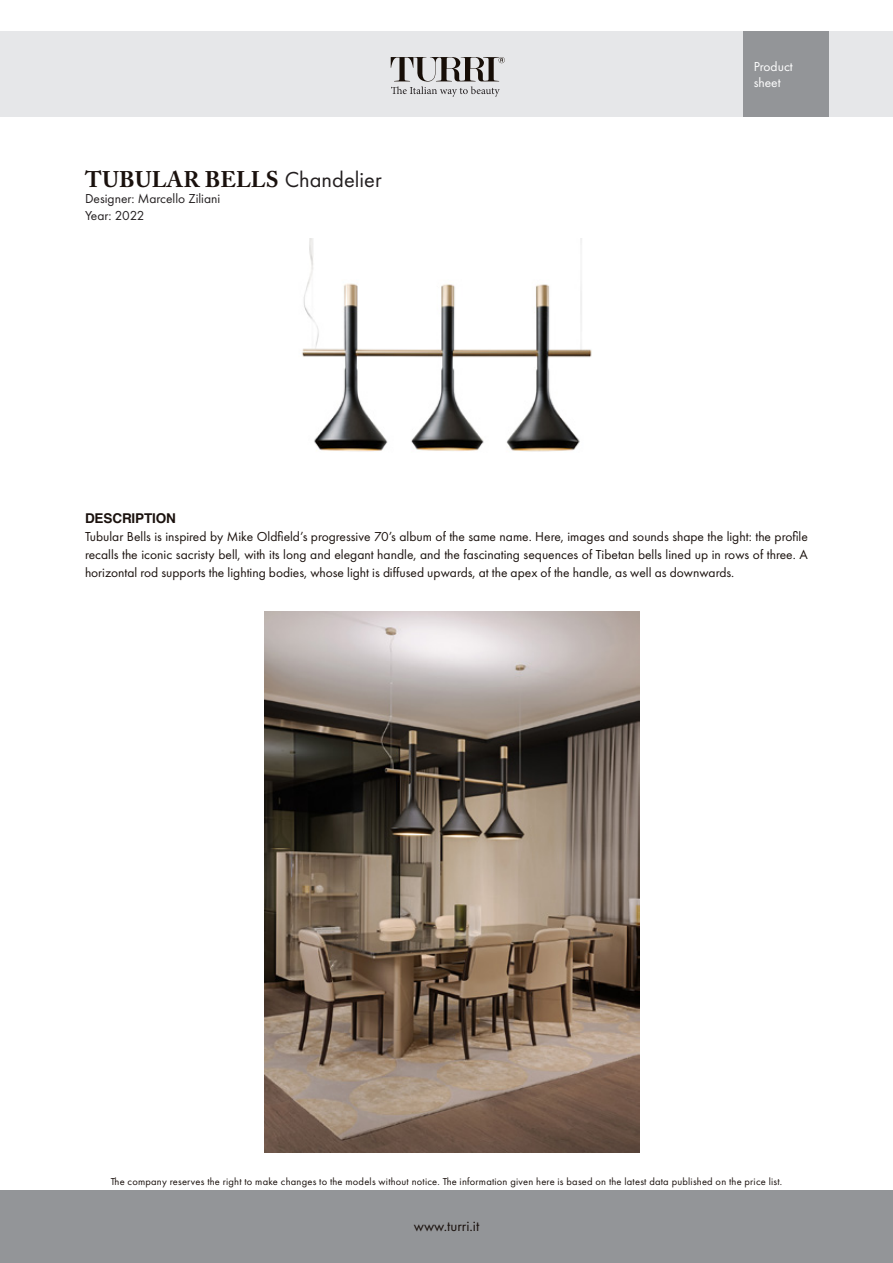
<style>
.page{position:relative;width:893px;height:1263px;background:#fff}
.page>*{position:absolute;margin:0;border:0;box-sizing:border-box;transform-origin:0 0}
.t1{font:700 22.5px "Adobe Caslon Pro";letter-spacing:.015em;color:#1a110d}
.t2{font:15px "Futura PT";color:#1a110d}
.t3{font:13.5px/18px "Futura PT";color:#1a110d;text-align:justify}
.t4{font:13.5px "Futura PT";color:#231f20}
.t5{font:13.5px/16.2px "Futura PT";color:#fff}
.t6{font:700 13.5px "Helvetica";letter-spacing:-.01em;color:#1a110d}
.t7{font:10.5px "Futura PT";letter-spacing:.02em;color:#1a110d}
.s1{font-family:"Futura PT";font-weight:400;color:#231f20}
</style>
<div class="page">
<div style="left:0;top:32px;width:893px;height:85px;background:#e6e7e9"></div>
<div style="left:0;top:1191px;width:893px;height:72px;background:#939598"></div>
<div style="left:743px;top:32px;width:85px;height:85px;background:#939598"></div>
<svg style="left:391px;top:57px;width:114px;height:40px"></svg>
<img style="left:302px;top:238px;width:290px;height:214px">
<img style="left:264px;top:611px;width:375px;height:541px">
<p class="t1" style="left:85px;top:166px;width:298px">TUBULAR BELLS <span class="s1">Chandelier</span></p>
<p class="t4" style="left:85px;top:191px;width:137px">Designer: Marcello Ziliani</p>
<p class="t4" style="left:85px;top:207px;width:61px">Year: 2022</p>
<p class="t5" style="left:754px;top:58px;width:41px">Product sheet</p>
<p class="t6" style="left:85px;top:507px;width:92px">DESCRIPTION</p>
<p class="t3" style="left:85px;top:527px;width:724px">Tubular Bells is inspired by Mike Oldfield’s progressive 70’s album of the same name. Here, images and sounds shape the light: the profile recalls the iconic sacristy bell, with its long and elegant handle, and the fascinating sequences of Tibetan bells lined up in rows of three. A horizontal rod supports the lighting bodies, whose light is diffused upwards, at the apex of the handle, as well as downwards.</p>
<p class="t7" style="left:111px;top:1175px;width:673px">The company reserves the right to make changes to the models without notice. The information given here is based on the latest data published on the price list.</p>
<p class="t2" style="left:414px;top:1217px;width:67px">www.turri.it</p>
</div>
